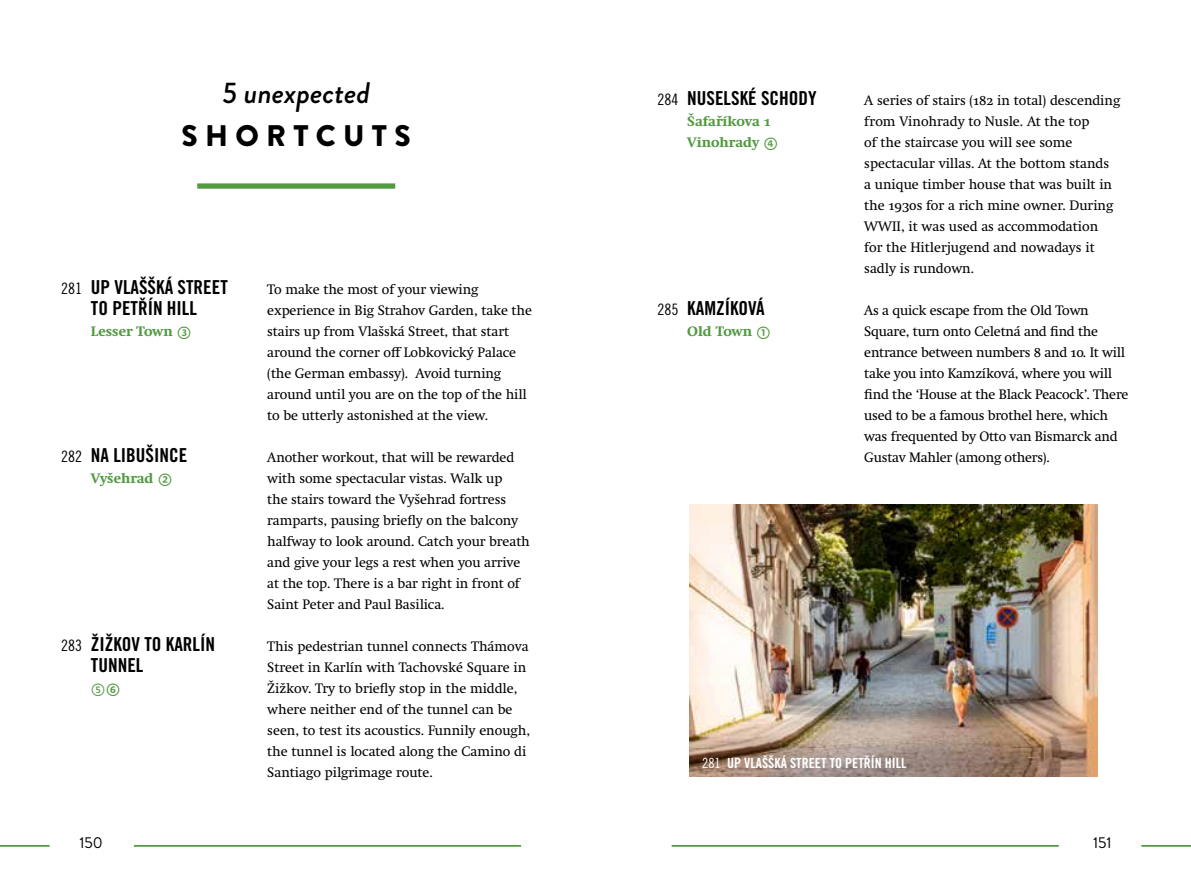
<style>
.page{position:relative;width:1191px;height:893px;background:#fff}
.page>*{position:absolute;margin:0;border:0;box-sizing:border-box;transform-origin:0 0}
.t1{font:italic 500 29.75px "Brandon Grotesque";color:#000}
.t2{font:900 29.75px "Brandon Grotesque";letter-spacing:.245em;color:#000}
.t3{font:19.25px/21px "Trade Gothic LT Pro Bd Cn 20";color:#000;text-align:center}
.t4{font:17.5px "Fedra Sans Std";color:#529a40}
.t5{font:15.75px "Brandon Grotesque";color:#000}
.t6{font:14px/21px "Swift Neue LT Pro";letter-spacing:-.005em;color:#000}
.t7{font:700 14px/21px "Swift Neue LT Pro";color:#529a40}
.t8{font:14px "Trade Gothic LT Pro Bd Cn 20";color:#fff}
.s1{font-family:"Trade Gothic Cond Eighteen";font-size:15.75px}
.s2{font-family:"Fedra Sans Std";font-weight:400;font-size:17.5px}
.s3{font-style:inherit}
.s4{font-family:"Trade Gothic Cond Eighteen"}
</style>
<div class="page">
<hr style="left:134px;top:845px;width:387px;height:2px;background:#529a40">
<hr style="left:671px;top:845px;width:387px;height:2px;background:#529a40">
<hr style="left:0;top:845px;width:50px;height:2px;background:#529a40">
<hr style="left:1141px;top:845px;width:50px;height:2px;background:#529a40">
<div style="left:197px;top:183px;width:198px;height:6px;background:#529a40"></div>
<img style="left:689px;top:505px;width:408px;height:272px">
<h1 class="t1" style="left:222px;top:72px;width:149px">5 unexpected</h1>
<h1 class="t2" style="left:182px;top:115px;width:230px">SHORTCUTS</h1>
<h2 class="t3" style="left:61px;top:276px;width:168px"><span class="s1">281</span> UP VLAŠŠKÁ STREET<br>TO PETŘÍN HILL</h2>
<p class="t7" style="left:91px;top:321px;width:102px">Lesser Town <span class="s2">➂</span></p>
<h2 class="t3" style="left:61px;top:444px;width:127px"><span class="s1">282</span> NA LIBUŠINCE</h2>
<p class="t7" style="left:91px;top:468px;width:83px">Vyšehrad <span class="s2">➁</span></p>
<h2 class="t3" style="left:91px;top:633px;width:126px;text-align:left;text-indent:-30px"><span class="s1">283</span> ŽIŽKOV TO KARLÍN<br>TUNNEL</h2>
<p class="t4" style="left:91px;top:679px;width:31px">➄<span class="s3">➅</span></p>
<p class="t6" style="left:267px;top:279px;width:266px">To make the most of your viewing experience in Big Strahov Garden, take the stairs up from Vlašská Street, that start around the corner off Lobkovický Palace (the German embassy). Avoid turning around until you are on the top of the hill to be utterly astonished at the view.</p>
<p class="t6" style="left:267px;top:447px;width:264px">Another workout, that will be rewarded with some spectacular vistas. Walk up<br>the stairs toward the Vyšehrad fortress ramparts, pausing briefly on the balcony halfway to look around. Catch your breath and give your legs a rest when you arrive at the top. There is a bar right in front of Saint Peter and Paul Basilica.</p>
<p class="t6" style="left:267px;top:636px;width:264px">This pedestrian tunnel connects Thámova Street in Karlín with Tachovské Square in Žižkov. Try to briefly stop in the middle, where neither end of the tunnel can be seen, to test its acoustics. Funnily enough, the tunnel is located along the Camino di Santiago pilgrimage route.</p>
<h2 class="t3" style="left:657px;top:87px;width:161px"><span class="s1">284</span> NUSELSKÉ SCHODY</h2>
<p class="t7" style="left:687px;top:111px;width:92px">Šafaříkova 1<br>Vinohrady <span class="s2">➃</span></p>
<h2 class="t3" style="left:657px;top:297px;width:109px"><span class="s1">285</span> KAMZÍKOVÁ</h2>
<p class="t7" style="left:687px;top:321px;width:85px">Old Town <span class="s2">➀</span></p>
<p class="t6" style="left:864px;top:90px;width:257px">A series of stairs (182 in total) descending from Vinohrady to Nusle. At the top<br>of the staircase you will see some spectacular villas. At the bottom stands<br>a unique timber house that was built in the 1930s for a rich mine owner. During WWII, it was used as accommodation<br>for the Hitlerjugend and nowadays it sadly is rundown.</p>
<p class="t6" style="left:864px;top:300px;width:266px">As a quick escape from the Old Town Square, turn onto Celetná and find the entrance between numbers 8 and 10. It will take you into Kamzíková, where you will find the ‘House at the Black Peacock’. There used to be a famous brothel here, which was frequented by Otto van Bismarck and Gustav Mahler (among others).</p>
<p class="t8" style="left:702px;top:754px;width:206px"><span class="s4">281</span> UP VLAŠŠKÁ STREET TO PETŘÍN HILL</p>
<p class="t5" style="left:79px;top:832px;width:25px">150</p>
<p class="t5" style="left:1093px;top:832px;width:20px">151</p>
</div>
